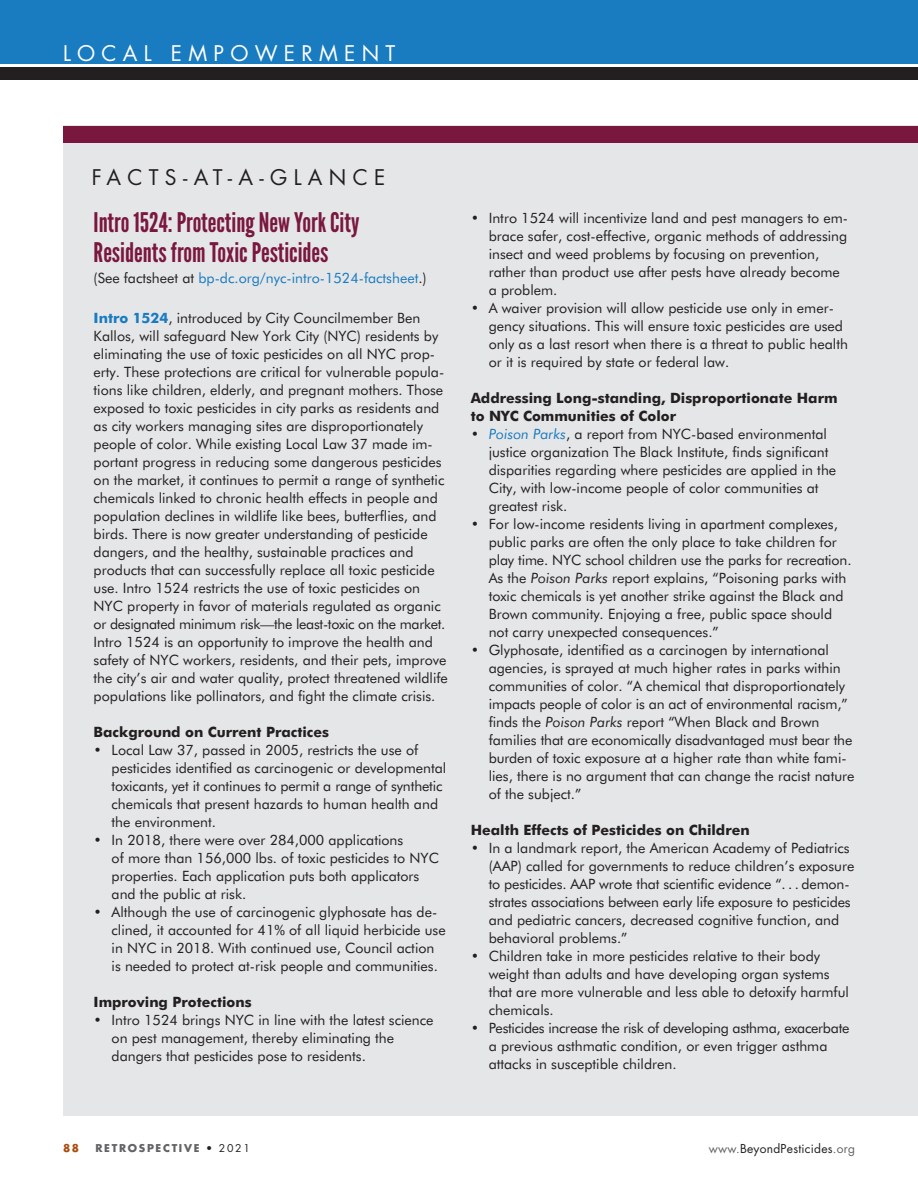
<style>
.page{position:relative;width:918px;height:1188px;background:#fff}
.page>*{position:absolute;margin:0;border:0;box-sizing:border-box;transform-origin:0 0}
.t1{font:27px/30px "League Gothic";color:#7a173f}
.t2{font:21px "Futura Std";color:#231f20}
.t3{font:21px "Futura Std";letter-spacing:.3em;color:#fff}
.t4{font:14.25px/18px "Futura BT";color:#231f20}
.t5{font:700 14.25px/18px "Futura BT";color:#231f20}
.t6{font:14.25px "Futura BT";color:#197bc0}
.t7{font:12px "Futura Std";letter-spacing:.02em;color:#231f20}
.t8{font:700 10.5px "Futura Std";letter-spacing:.16em;color:#636366}
.t9{font:700 10.5px "Futura Std";color:#a84b0d}
.s1{color:#231f20}
.s2{font-weight:700;color:#197bc0}
.s3{font-style:italic;color:#197bc0}
.s4{font-style:italic}
.s5{font-weight:400;color:#231f20}
.s6{color:#636366}
</style>
<div class="page">
<div style="left:0;top:67px;width:918px;height:12px;background:#231f20"></div>
<div style="left:0;top:0;width:918px;height:64px;background:#197bc0"></div>
<div style="left:63px;top:126px;width:855px;height:990px;background:#e5e6e8"></div>
<div style="left:63px;top:126px;width:855px;height:16px;background:#7a173f"></div>
<h2 class="t3" style="left:63px;top:39px;width:334px">local empowerment</h2>
<h2 class="t2" style="left:92px;top:164px;width:33px">FACTS</h2>
<h2 class="t2" style="left:183px;top:164px;width:108px">-AT -A-GLANCE</h2>
<h1 class="t1" style="left:94px;top:208px;width:267px">Intro 1524: Protecting New York City<br>Residents from Toxic Pesticides</h1>
<p class="t6" style="left:94px;top:270px;width:335px"><span class="s1">(See factsheet at</span> bp-dc.org/nyc-intro-1524-factsheet<span class="s1">.)</span></p>
<p class="t4" style="left:94px;top:309px;width:356px"><span class="s2">I ntro 1524</span>, introduced by City Councilmember Ben Kallos, will safeguard New York City (NYC) residents by eliminating the use of toxic pesticides on all NYC prop&shy;erty. These protections are critical for vulnerable popula&shy;tions like children, elderly, and pregnant mothers. Those exposed to toxic pesticides in city parks as residents and as city workers managing sites are disproportionately people of color. While existing Local Law 37 made im&shy;portant progress in reducing some dangerous pesticides on the market, it continues to permit a range of synthetic chemicals linked to chronic health effects in people and population declines in wildlife like bees, butterflies, and birds. There is now greater understanding of pesticide dangers, and the healthy, sustainable practices and products that can successfully replace all toxic pesticide use. Intro 1524 restricts the use of toxic pesticides on NYC property in favor of materials regulated as organic or designated minimum risk—the least-toxic on the market.<br>Intro 1524 is an opportunity to improve the health and safety of NYC workers, residents, and their pets, improve the city’s air and water quality, protect threatened wildlife populations like pollinators, and fight the climate crisis.</p>
<p class="t5" style="left:94px;top:723px;width:237px">Background on Current Practices</p>
<p class="t4" style="left:112px;top:741px;width:336px;text-indent:-18px">• Local Law 37, passed in 2005, restricts the use of pesticides identified as carcinogenic or developmental toxicants, yet it continues to permit a range of synthetic chemicals that present hazards to human health and the environment.</p>
<p class="t4" style="left:112px;top:831px;width:329px;text-indent:-18px">• In 2018, there were over 284,000 applications<br>of more than 156,000 lbs. of toxic pesticides to NYC properties. Each application puts both applicators and the public at risk.</p>
<p class="t4" style="left:112px;top:903px;width:336px;text-indent:-18px">• Although the use of carcinogenic glyphosate has de&shy;clined, it accounted for 41% of all liquid herbicide use in NYC in 2018. With continued use, Council action is needed to protect at-risk people and communities.</p>
<p class="t5" style="left:94px;top:993px;width:160px">I mproving Protections</p>
<p class="t4" style="left:112px;top:1011px;width:324px;text-indent:-18px">• Intro 1524 brings NYC in line with the latest science on pest management, thereby eliminating the dangers that pesticides pose to residents.</p>
<p class="t4" style="left:489px;top:209px;width:361px;text-indent:-18px">• Intro 1524 will incentivize land and pest managers to em&shy;brace safer, cost-effective, organic methods of addressing insect and weed problems by focusing on prevention, rather than product use after pests have already become a problem.</p>
<p class="t4" style="left:489px;top:299px;width:361px;text-indent:-18px">• A waiver provision will allow pesticide use only in emer&shy;gency situations. This will ensure toxic pesticides are used only as a last resort when there is a threat to public health or it is required by state or federal law.</p>
<p class="t5" style="left:471px;top:389px;width:368px">Addressing Long-standing, Disproportionate Harm to NYC Communities of Color</p>
<p class="t4" style="left:489px;top:425px;width:349px;text-indent:-18px">• <span class="s3">Poison Parks</span>, a report from NYC-based environmental justice organization The Black Institute, finds significant disparities regarding where pesticides are applied in the City, with low-income people of color communities at greatest risk.</p>
<p class="t4" style="left:489px;top:515px;width:364px;text-indent:-18px">• For low-income residents living in apartment complexes, public parks are often the only place to take children for play time. NYC school children use the parks for recreation.<br>As the <span class="s4">Poison Parks</span> report explains, “Poisoning parks with toxic chemicals is yet another strike against the Black and Brown community. Enjoying a free, public space should not carry unexpected consequences.”</p>
<p class="t4" style="left:489px;top:641px;width:367px;text-indent:-18px">• Glyphosate, identified as a carcinogen by international agencies, is sprayed at much higher rates in parks within communities of color. “A chemical that disproportionately impacts people of color is an act of environmental racism,” finds the <span class="s4">Poison Parks</span> report “When Black and Brown families that are economically disadvantaged must bear the burden of toxic exposure at a higher rate than white fami&shy;lies, there is no argument that can change the racist nature of the subject.”</p>
<p class="t5" style="left:471px;top:821px;width:281px">Health Effects of Pesticides on Children</p>
<p class="t4" style="left:489px;top:839px;width:367px;text-indent:-18px">• In a landmark report, the American Academy of Pediatrics (AAP) called for governments to reduce children’s exposure to pesticides. AAP wrote that scientific evidence “. . . demon&shy;strates associations between early life exposure to pesticides and pediatric cancers, decreased cognitive function, and behavioral problems.”</p>
<p class="t4" style="left:489px;top:947px;width:362px;text-indent:-18px">• Children take in more pesticides relative to their body weight than adults and have developing organ systems that are more vulnerable and less able to detoxify harmful chemicals.</p>
<p class="t4" style="left:489px;top:1019px;width:362px;text-indent:-18px">• Pesticides increase the risk of developing asthma, exacerbate a previous asthmatic condition, or even trigger asthma attacks in susceptible children.</p>
<p class="t9" style="left:63px;top:1141px;width:18px">88</p>
<p class="t8" style="left:96px;top:1141px;width:156px">RETROSPECTIVE <span class="s5">• 2021</span></p>
<p class="t7" style="left:709px;top:1141px;width:148px"><span class="s6">www.</span>BeyondPesticides<span class="s6">.org</span></p>
</div>
